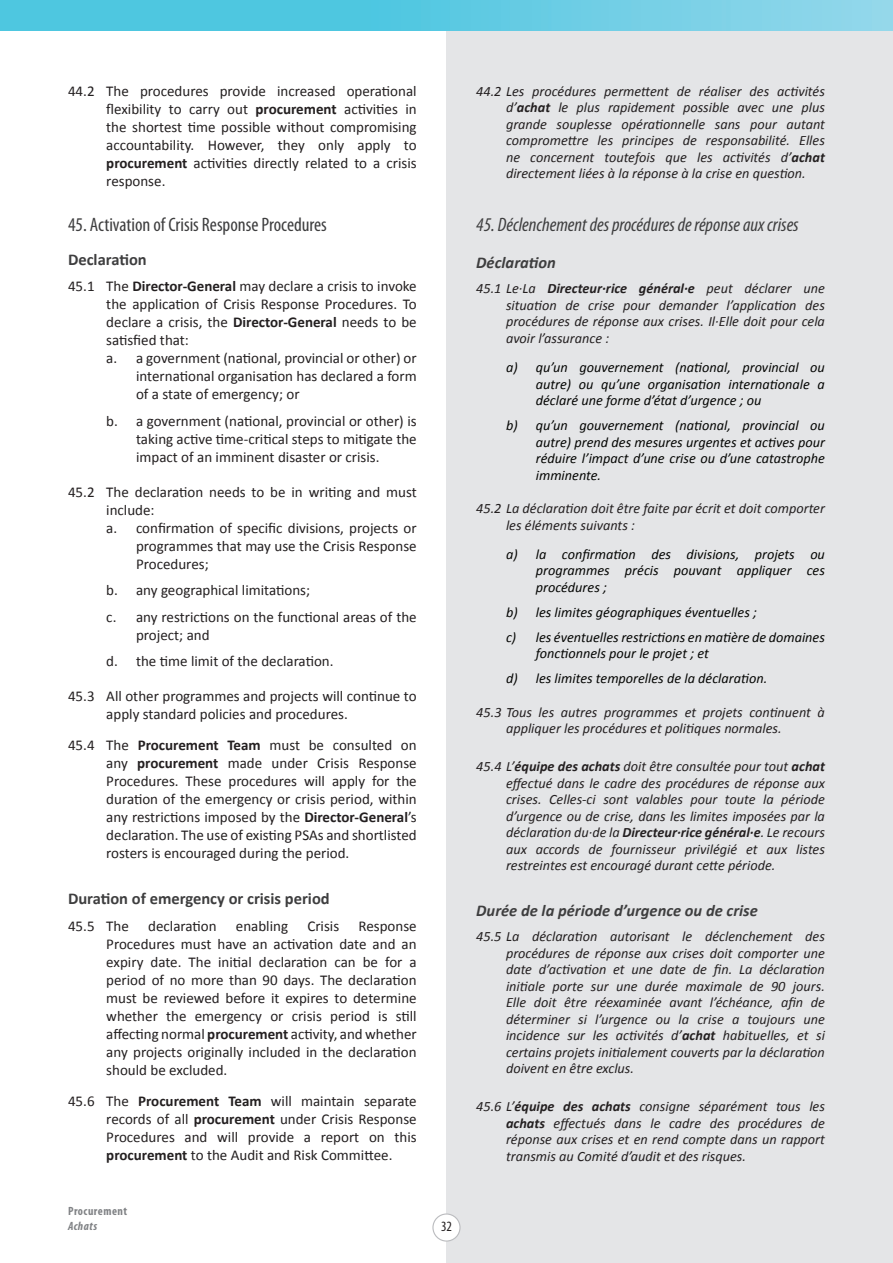
<style>
.page{position:relative;width:893px;height:1263px;background:#fff}
.page>*{position:absolute;margin:0;border:0;box-sizing:border-box;transform-origin:0 0}
.t1{font:italic condensed 19.5px "Myriad Pro";color:#3e3e3f}
.t2{font:condensed 19.5px "Myriad Pro";color:#3e3e3f}
.t3{font:italic 700 16.5px "Calibri";color:#3e3e3f}
.t4{font:700 16.5px "Calibri";color:#3e3e3f}
.t5{font:15px/18px "Calibri";color:#231f20;text-align:justify}
.t6{font:italic 14.25px/16.5px "Calibri";color:#231f20;text-align:justify}
.t7{font:italic 14.25px/16.5px "Calibri";color:#040503;text-align:justify}
.t8{font:condensed 14.25px "Myriad Pro";color:#231f20}
.t9{font:700 condensed 12px "Myriad Pro";letter-spacing:.04em;color:#808285}
.t10{font:italic 700 condensed 12px "Myriad Pro";letter-spacing:.04em;color:#808285}
.s1{font-weight:700}
</style>
<div class="page">
<div style="left:446px;top:0;width:447px;height:1263px;background:#e4e5e7"></div>
<div style="left:433px;top:1214px;width:27px;height:27px;background:#fff;border-radius:50%"></div>
<div style="left:432px;top:1213px;width:29px;height:28px;border:1px solid #bcbdc0;border-radius:50%"></div>
<img style="left:0;top:0;width:893px;height:30px">
<p class="t5" style="left:106px;top:82px;width:312px;text-indent:-38px">44.2 The procedures provide increased operational flexibility to carry out <span class="s1">procurement</span> activities in the shortest time possible without compromising accountability. However, they only apply to <span class="s1">procurement</span> activities directly related to a crisis response.</p>
<h1 class="t2" style="left:68px;top:213px;width:260px">45. Activation of Crisis Response Procedures</h1>
<p class="t4" style="left:68px;top:249px;width:80px">Declaration</p>
<p class="t5" style="left:68px;top:277px;width:350px">45.1 The <span class="s1">Director-General</span> may declare a crisis to invoke</p>
<p class="t5" style="left:106px;top:295px;width:312px">the application of Crisis Response Procedures. To</p>
<p class="t5" style="left:106px;top:313px;width:312px">declare a crisis, the <span class="s1">Director-General</span> needs to be</p>
<p class="t5" style="left:106px;top:331px;width:84px">satisfied that:</p>
<p class="t5" style="left:106px;top:349px;width:312px">a. a government (national, provincial or other) or</p>
<p class="t5" style="left:136px;top:367px;width:282px">international organisation has declared a form</p>
<p class="t5" style="left:136px;top:385px;width:165px">of a state of emergency; or</p>
<p class="t5" style="left:136px;top:412px;width:282px;text-indent:-30px">b. a government (national, provincial or other) is taking active time-critical steps to mitigate the impact of an imminent disaster or crisis.</p>
<p class="t5" style="left:68px;top:483px;width:350px">45.2 The declaration needs to be in writing and must</p>
<p class="t5" style="left:106px;top:501px;width:50px">include:</p>
<p class="t5" style="left:106px;top:519px;width:312px">a. confirmation of specific divisions, projects or</p>
<p class="t5" style="left:136px;top:537px;width:282px">programmes that may use the Crisis Response</p>
<p class="t5" style="left:136px;top:555px;width:74px">Procedures;</p>
<p class="t5" style="left:106px;top:577px;width:312px;line-height:26.5px">b. any geographical limitations;<br>c. any restrictions on the functional areas of the</p>
<p class="t5" style="left:106px;top:622px;width:229px;line-height:26.5px;text-indent:30px">project; and<br>d. the time limit of the declaration.</p>
<p class="t5" style="left:106px;top:687px;width:312px;text-indent:-38px">45.3 All other programmes and projects will continue to apply standard policies and procedures.</p>
<p class="t5" style="left:106px;top:736px;width:312px;text-indent:-38px">45.4 The <span class="s1">Procurement Team</span> must be consulted on any <span class="s1">procurement</span> made under Crisis Response Procedures. These procedures will apply for the duration of the emergency or crisis period, within any restrictions imposed by the <span class="s1">Director-General</span>’s declaration. The use of existing PSAs and shortlisted rosters is encouraged during the period.</p>
<p class="t4" style="left:68px;top:888px;width:263px">Duration of emergency or crisis period</p>
<p class="t5" style="left:68px;top:917px;width:62px">45.5 The</p>
<p class="t5" style="left:148px;top:917px;width:70px">declaration</p>
<p class="t5" style="left:236px;top:917px;width:54px">enabling</p>
<p class="t5" style="left:307px;top:917px;width:33px">Crisis</p>
<p class="t5" style="left:106px;top:917px;width:312px;text-indent:252px">Response Procedures must have an activation date and an expiry date. The initial declaration can be for a period of no more than 90 days. The declaration must be reviewed before it expires to determine whether the emergency or crisis period is still affecting normal <span class="s1">procurement</span> activity, and whether any projects originally included in the declaration should be excluded.</p>
<p class="t5" style="left:106px;top:1092px;width:312px;text-indent:-38px">45.6 The <span class="s1">Procurement Team</span> will maintain separate records of all <span class="s1">procurement</span> under Crisis Response Procedures and will provide a report on this <span class="s1">procurement</span> to the Audit and Risk Committee.</p>
<p class="t9" style="left:68px;top:1204px;width:61px">Procurement</p>
<p class="t10" style="left:68px;top:1218px;width:31px">Achats</p>
<p class="t8" style="left:441px;top:1218px;width:12px">32</p>
<p class="t6" style="left:506px;top:82px;width:320px;text-indent:-30px">44.2 Les procédures permettent de réaliser des activités d’<span class="s1">achat</span> le plus rapidement possible avec une plus grande souplesse opérationnelle sans pour autant compromettre les principes de responsabilité. Elles ne concernent toutefois que les activités d’<span class="s1">achat </span>directement liées à la réponse à la crise en question.</p>
<h1 class="t1" style="left:476px;top:212px;width:324px">45. Déclenchement des procédures de réponse aux crises</h1>
<p class="t3" style="left:476px;top:252px;width:81px">Déclaration</p>
<p class="t6" style="left:506px;top:280px;width:320px;text-indent:-30px">45.1 Le·La <span class="s1">Directeur·rice général·e</span> peut déclarer une situation de crise pour demander l’application des procédures de réponse aux crises. Il·Elle doit pour cela avoir l’assurance :</p>
<p class="t7" style="left:536px;top:359px;width:291px;text-indent:-30px">a) qu’un gouvernement (national, provincial ou autre) ou qu’une organisation internationale a déclaré une forme d’état d’urgence ; ou</p>
<p class="t7" style="left:536px;top:417px;width:291px;text-indent:-30px">b) qu’un gouvernement (national, provincial ou autre) prend des mesures urgentes et actives pour réduire l’impact d’une crise ou d’une catastrophe imminente.</p>
<p class="t6" style="left:506px;top:500px;width:320px;text-indent:-30px">45.2 La déclaration doit être faite par écrit et doit comporter les éléments suivants :</p>
<p class="t7" style="left:536px;top:545px;width:291px;text-indent:-30px">a) la confirmation des divisions, projets ou programmes précis pouvant appliquer ces procédures ;</p>
<p class="t7" style="left:506px;top:599px;width:320px;line-height:25px">b) les limites géographiques éventuelles ;<br>c) les éventuelles restrictions en matière de domaines</p>
<p class="t7" style="left:506px;top:641px;width:263px;line-height:25px;text-indent:30px">fonctionnels pour le projet ; et<br>d) les limites temporelles de la déclaration.</p>
<p class="t6" style="left:506px;top:703px;width:320px;text-indent:-30px">45.3 Tous les autres programmes et projets continuent à appliquer les procédures et politiques normales.</p>
<p class="t6" style="left:506px;top:758px;width:320px;text-indent:-30px">45.4 L’<span class="s1">équipe des achats</span> doit être consultée pour tout <span class="s1">achat </span>effectué dans le cadre des procédures de réponse aux crises. Celles-ci sont valables pour toute la période d’urgence ou de crise, dans les limites imposées par la déclaration du·de la <span class="s1">Directeur·rice général·e</span>. Le recours aux accords de fournisseur privilégié et aux listes restreintes est encouragé durant cette période.</p>
<p class="t3" style="left:476px;top:900px;width:283px">Durée de la période d’urgence ou de crise</p>
<p class="t6" style="left:506px;top:928px;width:320px;text-indent:-30px">45.5 La déclaration autorisant le déclenchement des procédures de réponse aux crises doit comporter une date d’activation et une date de fin. La déclaration initiale porte sur une durée maximale de 90 jours.<br>Elle doit être réexaminée avant l’échéance, afin de déterminer si l’urgence ou la crise a toujours une incidence sur les activités d’<span class="s1">achat</span> habituelles, et si certains projets initialement couverts par la déclaration doivent en être exclus.</p>
<p class="t6" style="left:506px;top:1098px;width:320px;text-indent:-30px">45.6 L’<span class="s1">équipe des achats</span> consigne séparément tous les <span class="s1">achats</span> effectués dans le cadre des procédures de réponse aux crises et en rend compte dans un rapport transmis au Comité d’audit et des risques.</p>
</div>
